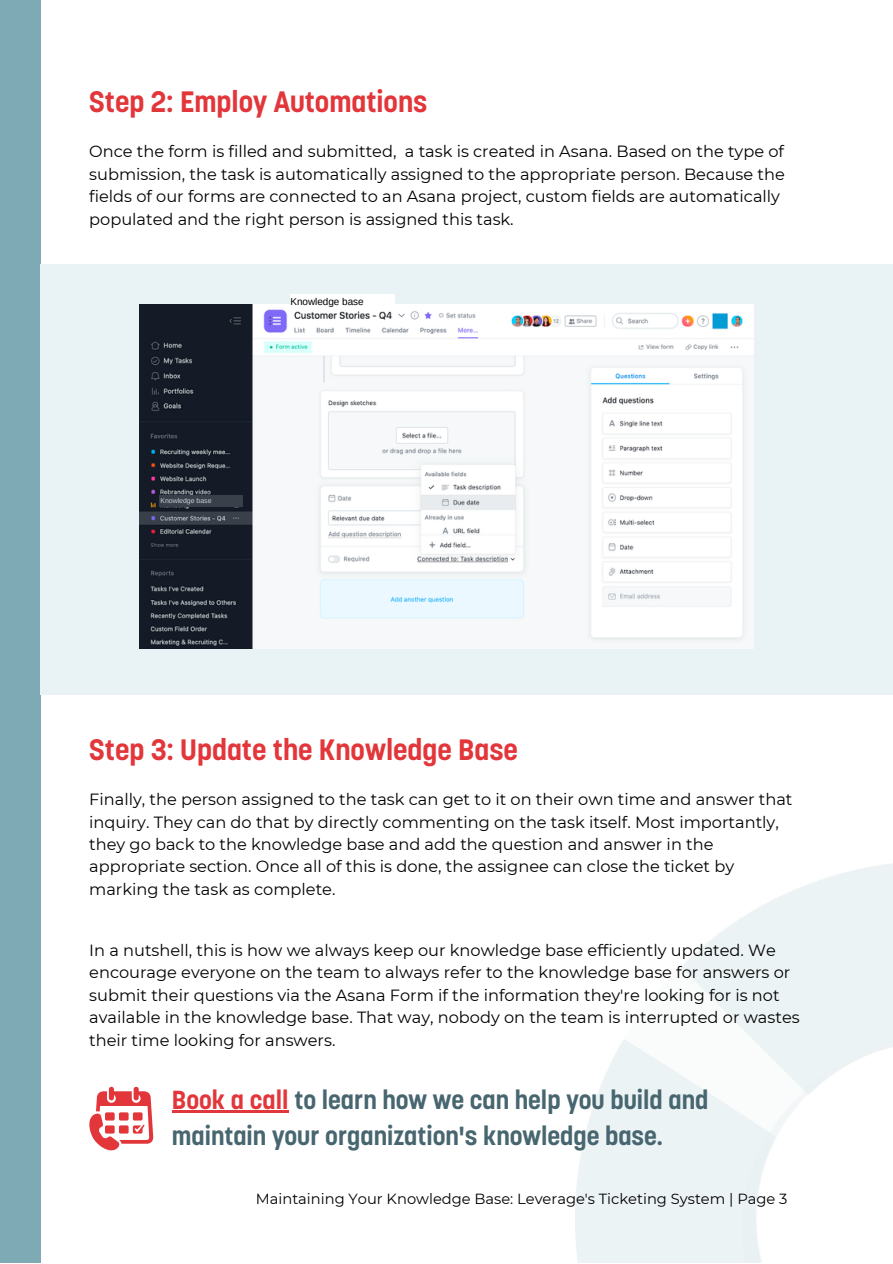
<style>
.page{position:relative;width:893px;height:1264px;background:#fff}
.page>*{position:absolute;margin:0;border:0;box-sizing:border-box;transform-origin:0 0}
.t1{font:700 29.25px "Korolev";color:#e2363a}
.t2{font:700 25.95px/36px "Korolev";color:#476670}
.t3{font:16.2px/22.5px "Montserrat";color:#000}
.t4{font:14.7px "Montserrat";color:#000}
.t5{font:9.9px "Arimo";color:#000}
.t6{font:6.9px "Arimo";color:#c3ced6}
.s1{color:#e2363a}
</style>
<div class="page">
<div style="left:0;top:0;width:40px;height:1262px;background:#7eaab5"></div>
<div style="left:40px;top:264px;width:852px;height:430px;background:#e9f3f6"></div>
<img style="left:139px;top:304px;width:614px;height:344px">
<div style="left:290px;top:294px;width:105px;height:13px;background:#fff"></div>
<div style="left:159px;top:495px;width:84px;height:11px;background:#3a404a"></div>
<hr style="left:172px;top:1110px;width:116px;height:3px;background:#e2363a">
<svg style="left:89px;top:1086px;width:64px;height:65px"></svg>
<h1 class="t1" style="left:89px;top:90px;width:339px">Step 2: Employ Automations</h1>
<p class="t3" style="left:89px;top:140px;width:697px">Once the form is filled and submitted, a task is created in Asana. Based on the type of submission, the task is automatically assigned to the appropriate person. Because the fields of our forms are connected to an Asana project, custom fields are automatically populated and the right person is assigned this task.</p>
<p class="t6" style="left:160px;top:497px;width:53px">Knowledge base</p>
<p class="t5" style="left:290px;top:296px;width:75px">Knowledge base</p>
<h1 class="t1" style="left:89px;top:737px;width:430px">Step 3: Update the Knowledge Base</h1>
<p class="t3" style="left:89px;top:788px;width:704px">Finally, the person assigned to the task can get to it on their own time and answer that inquiry. They can do that by directly commenting on the task itself. Most importantly, they go back to the knowledge base and add the question and answer in the appropriate section. Once all of this is done, the assignee can close the ticket by marking the task as complete.</p>
<p class="t3" style="left:89px;top:938px;width:711px">In a nutshell, this is how we always keep our knowledge base efficiently updated. We encourage everyone on the team to always refer to the knowledge base for answers or submit their questions via the Asana Form if the information they're looking for is not available in the knowledge base. That way, nobody on the team is interrupted or wastes their time looking for answers.</p>
<h2 class="t2" style="left:172px;top:1084px;width:537px"><span class="s1">Book a call</span> to learn how we can help you build and maintain your organization's knowledge base.</h2>
<p class="t4" style="left:256px;top:1189px;width:533px">Maintaining Your Knowledge Base: Leverage's Ticketing System | Page 3</p>
</div>
